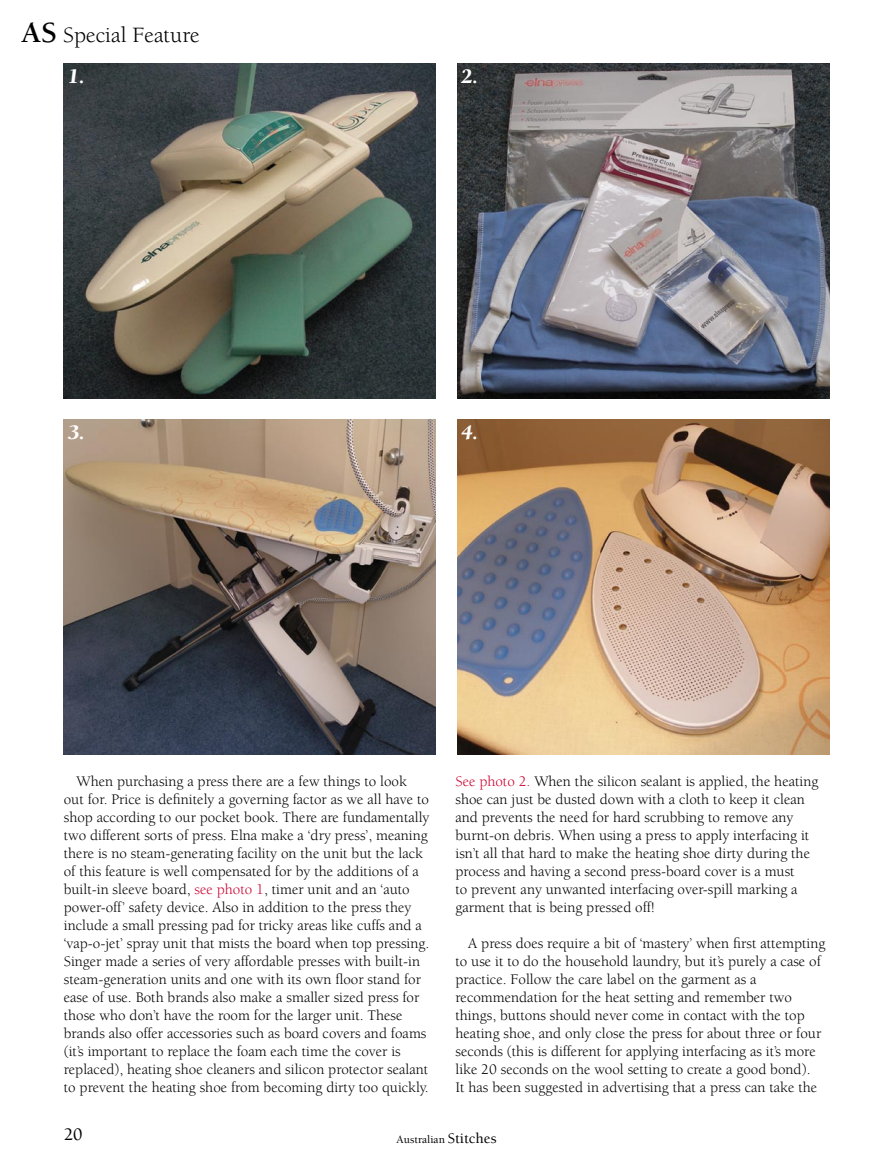
<style>
.page{position:relative;width:893px;height:1174px;background:#fff}
.page>*{position:absolute;margin:0;border:0;box-sizing:border-box;transform-origin:0 0}
.t1{font:22.5px "Berkeley Std";color:#000}
.t2{font:italic 900 21px "Berkeley Std";color:#fff}
.t3{font:500 18px "Berkeley Std";color:#000}
.t4{font:15px/18px "Berkeley Std";color:#000}
.t5{font:500 11.25px "Berkeley Std";letter-spacing:.005em;color:#000}
.s1{font-weight:700;font-size:30px}
.s2{color:#cd0332}
.s3{font-size:15px}
</style>
<div class="page">
<img style="left:64px;top:64px;width:372px;height:334px">
<img style="left:457px;top:64px;width:372px;height:334px">
<img style="left:64px;top:420px;width:372px;height:334px">
<img style="left:457px;top:420px;width:372px;height:334px">
<h1 class="t1" style="left:21px;top:23px;width:180px"><span class="s1">AS</span> Special Feature</h1>
<h2 class="t2" style="left:68px;top:65px;width:18px">1.</h2>
<h2 class="t2" style="left:461px;top:65px;width:18px">2.</h2>
<h2 class="t2" style="left:68px;top:421px;width:18px">3.</h2>
<h2 class="t2" style="left:461px;top:421px;width:18px">4.</h2>
<p class="t4" style="left:64px;top:772px;width:367px;text-indent:13px">When purchasing a press there are a few things to look out for. Price is definitely a governing factor as we all have to shop according to our pocket book. There are fundamentally two different sorts of press. Elna make a ‘dry press’, meaning there is no steam-generating facility on the unit but the lack of this feature is well compensated for by the additions of a built-in sleeve board, <span class="s2">see photo 1</span>, timer unit and an ‘auto power-off’ safety device. Also in addition to the press they include a small pressing pad for tricky areas like cuffs and a ‘vap-o-jet’ spray unit that mists the board when top pressing.<br>Singer made a series of very affordable presses with built-in steam-generation units and one with its own floor stand for ease of use. Both brands also make a smaller sized press for those who don’t have the room for the larger unit. These brands also offer accessories such as board covers and foams (it’s important to replace the foam each time the cover is replaced), heating shoe cleaners and silicon protector sealant to prevent the heating shoe from becoming dirty too quickly.</p>
<p class="t4" style="left:455px;top:772px;width:364px"><span class="s2">See photo 2.</span> When the silicon sealant is applied, the heating shoe can just be dusted down with a cloth to keep it clean and prevents the need for hard scrubbing to remove any burnt-on debris. When using a press to apply interfacing it isn’t all that hard to make the heating shoe dirty during the process and having a second press-board cover is a must<br>to prevent any unwanted interfacing over-spill marking a garment that is being pressed off!</p>
<p class="t4" style="left:455px;top:934px;width:371px;text-indent:13px">A press does require a bit of ‘mastery’ when first attempting to use it to do the household laundry, but it’s purely a case of practice. Follow the care label on the garment as a recommendation for the heat setting and remember two things, buttons should never come in contact with the top heating shoe, and only close the press for about three or four seconds (this is different for applying interfacing as it’s more like 20 seconds on the wool setting to create a good bond).<br>It has been suggested in advertising that a press can take the</p>
<p class="t3" style="left:64px;top:1124px;width:20px">20</p>
<p class="t5" style="left:396px;top:1133px;width:102px">Australian <span class="s3">Stitches</span></p>
</div>
